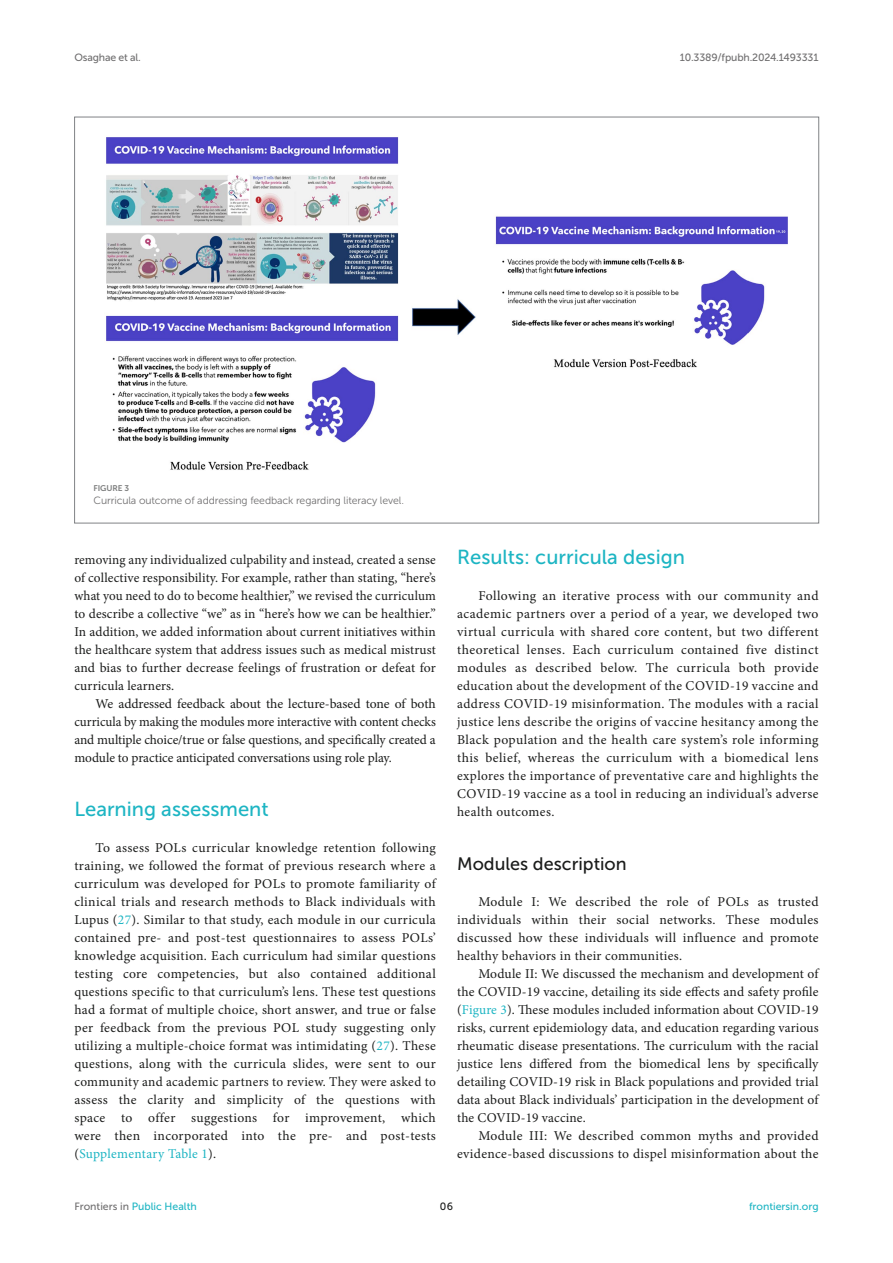
<style>
.page{position:relative;width:893px;height:1263px;background:#fff}
.page>*{position:absolute;margin:0;border:0;box-sizing:border-box;transform-origin:0 0}
.HEAD_1{font:20.25px "Museo Sans 500";color:#1db5c3}
.HEAD_2{font:18px "Museo Sans 500";color:#1b1c1b}
.TEXT{font:13.5px/18px "Minion Pro";letter-spacing:.015em;color:#1b1c1b;text-align:justify}
.FIG_LEG{font:10.5px "Museo Sans 300";letter-spacing:-.01em;color:#706f70}
.t1{font:10.5px "Museo Sans 500";letter-spacing:-.015em;color:#706f70}
.t2{font:10.5px "Museo Sans 500";color:#1db5c3}
.t3{font:10.5px "Museo Sans 500";color:#1b1c1b}
.FIG_HD{font:8.25px "Museo Sans 700";letter-spacing:-.01em;color:#7e7f7f}
.s1{color:#1db5c3}
.s2{color:#706f70}
</style>
<div class="page">
<img style="left:106px;top:137px;width:682px;height:333px">
<p class="t1" style="left:74px;top:51px;width:68px">Osaghae et al.</p>
<p class="t1" style="left:680px;top:51px;width:140px">10.3389/fpubh.2024.1493331</p>
<p class="FIG_HD" style="left:94px;top:483px;width:37px">FIGURE 3</p>
<p class="FIG_LEG" style="left:94px;top:495px;width:312px">Curricula outcome of addressing feedback regarding literacy level.</p>
<p class="TEXT" style="left:74px;top:551px;width:363px">removing any individualized culpability and instead, created a sense of collective responsibility. For example, rather than stating, “here’s what you need to do to become healthier,” we revised the curriculum to describe a collective “we” as in “here’s how we can be healthier.” In addition, we added information about current initiatives within the healthcare system that address issues such as medical mistrust and bias to further decrease feelings of frustration or defeat for curricula learners.</p>
<p class="TEXT" style="left:74px;top:695px;width:363px;text-indent:21px">We addressed feedback about the lecture-based tone of both curricula by making the modules more interactive with content checks and multiple choice/true or false questions, and specifically created a module to practice anticipated conversations using role play.</p>
<p class="HEAD_1" style="left:74px;top:798px;width:196px">Learning assessment</p>
<p class="TEXT" style="left:74px;top:839px;width:363px;text-indent:21px">To assess POLs curricular knowledge retention following training, we followed the format of previous research where a curriculum was developed for POLs to promote familiarity of clinical trials and research methods to Black individuals with Lupus (<span class="s1">27</span>). Similar to that study, each module in our curricula contained pre- and post-test questionnaires to assess POLs’ knowledge acquisition. Each curriculum had similar questions testing core competencies, but also contained additional questions specific to that curriculum’s lens. These test questions had a format of multiple choice, short answer, and true or false per feedback from the previous POL study suggesting only utilizing a multiple-choice format was intimidating (<span class="s1">27</span>). These questions, along with the curricula slides, were sent to our community and academic partners to review. They were asked to assess the clarity and simplicity of the questions with space to offer suggestions for improvement, which were then incorporated into the pre- and post-tests (<span class="s1">Supplementary Table 1</span>).</p>
<p class="HEAD_1" style="left:457px;top:546px;width:229px">Results: curricula design</p>
<p class="TEXT" style="left:457px;top:587px;width:363px;text-indent:21px">Following an iterative process with our community and academic partners over a period of a year, we developed two virtual curricula with shared core content, but two different theoretical lenses. Each curriculum contained five distinct modules as described below. The curricula both provide education about the development of the COVID-19 vaccine and address COVID-19 misinformation. The modules with a racial justice lens describe the origins of vaccine hesitancy among the Black population and the health care system’s role informing this belief, whereas the curriculum with a biomedical lens explores the importance of preventative care and highlights the COVID-19 vaccine as a tool in reducing an individual’s adverse health outcomes.</p>
<p class="HEAD_2" style="left:457px;top:854px;width:171px">Modules description</p>
<p class="TEXT" style="left:457px;top:893px;width:363px;text-indent:21px">Module I: We described the role of POLs as trusted individuals within their social networks. These modules discussed how these individuals will influence and promote healthy behaviors in their communities.</p>
<p class="TEXT" style="left:457px;top:965px;width:363px;text-indent:21px">Module II: We discussed the mechanism and development of the COVID-19 vaccine, detailing its side effects and safety profile (<span class="s1">Figure 3</span>). These modules included information about COVID-19 risks, current epidemiology data, and education regarding various rheumatic disease presentations. The curriculum with the racial justice lens differed from the biomedical lens by specifically detailing COVID-19 risk in Black populations and provided trial data about Black individuals’ participation in the development of the COVID-19 vaccine.</p>
<p class="TEXT" style="left:457px;top:1127px;width:363px;text-align:right">Module III: We described common myths and provided evidence-based discussions to dispel misinformation about the</p>
<p class="t2" style="left:74px;top:1200px;width:124px"><span class="s2">Frontiers in</span> Public Health</p>
<p class="t3" style="left:440px;top:1200px;width:15px">06</p>
<p class="t2" style="left:749px;top:1200px;width:71px">frontiersin.org</p>
</div>
